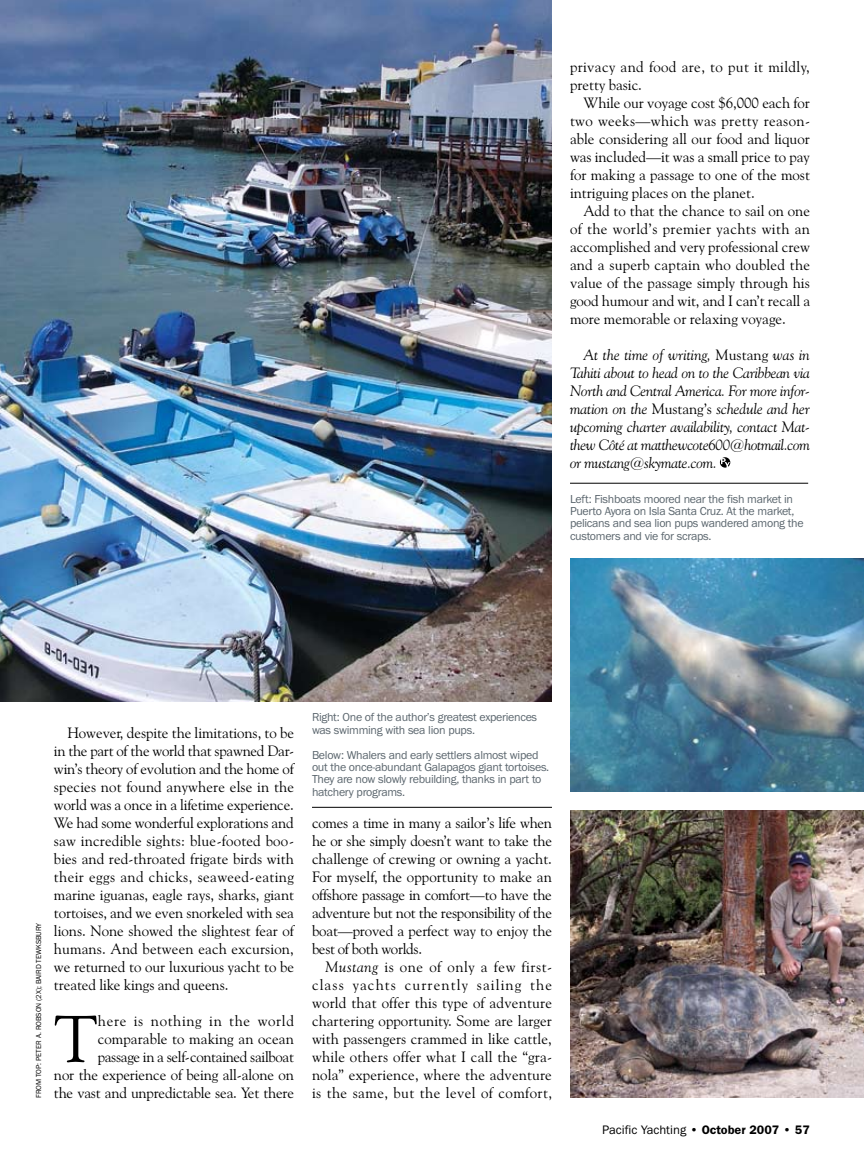
<style>
.page{position:relative;width:864px;height:1161px;background:#fff}
.page>*{position:absolute;margin:0;border:0;box-sizing:border-box;transform-origin:0 0}
.t1{font:66.3px "Goudy Old Style BT";color:#000}
.t2{font:15px/18px "Goudy Old Style BT";letter-spacing:-.005em;color:#000;text-align:justify}
.t3{font:italic 15px/18px "Goudy Old Style BT";letter-spacing:-.02em;color:#000;text-align:justify}
.t4{font:15px/18px "Goudy Old Style BT";letter-spacing:.025em;color:#000}
.t5{font:12.75px "Franklin Got URWT Boo";letter-spacing:.005em;color:#000}
.t6{font:12px/12.3px "Franklin Got URWT Boo";letter-spacing:-.025em;color:#5b666e}
.t7{font:7.5px "Franklin Got URWT Boo";letter-spacing:-.005em;color:#000}
.s1{font-style:normal}
.s2{font-style:italic}
.s3{font-family:"Franklin Got URWT Dem"}
</style>
<div class="page">
<svg style="left:721px;top:458px;width:9px;height:10px"></svg>
<img style="left:0;top:0;width:552px;height:702px">
<img style="left:570px;top:558px;width:294px;height:234px">
<img style="left:570px;top:810px;width:294px;height:288px">
<hr style="left:570px;top:483px;width:238px;height:1px;background:#000">
<hr style="left:312px;top:807px;width:240px;height:1px;background:#000">
<p class="t4" style="left:570px;top:58px;width:241px">privacy and food are, to put it mildly, pretty basic.</p>
<p class="t2" style="left:570px;top:94px;width:242px;text-indent:14px">While our voyage cost $6,000 each for two weeks—which was pretty reason&shy;able considering all our food and liquor was included—it was a small price to pay for making a passage to one of the most intriguing places on the planet.</p>
<p class="t2" style="left:570px;top:202px;width:242px;text-indent:14px">Add to that the chance to sail on one of the world’s premier yachts with an accomplished and very professional crew and a superb captain who doubled the value of the passage simply through his good humour and wit, and I can’t recall a more memorable or relaxing voyage.</p>
<p class="t3" style="left:570px;top:346px;width:242px;text-indent:14px">At the time of writing, <span class="s1">Mustang</span> was in Tahiti about to head on to the Caribbean via North and Central America. For more infor&shy;mation on the <span class="s1">Mustang’s</span> schedule and her upcoming charter availability, contact Mat&shy;thew Côté at matthewcote600@hotmail.com or mustang@skymate.com.</p>
<p class="t6" style="left:570px;top:493px;width:235px">Left: Fishboats moored near the fish market in Puerto Ayora on Isla Santa Cruz. At the market, pelicans and sea lion pups wandered among the customers and vie for scraps.</p>
<p class="t7" style="left:35px;top:1098px;width:177px;rotate:-90deg">from top: peter A. robson (2X); Baird Tewksbury</p>
<p class="t2" style="left:54px;top:724px;width:242px;text-indent:14px">However, despite the limitations, to be in the part of the world that spawned Dar&shy;win’s theory of evolution and the home of species not found anywhere else in the world was a once in a lifetime experience.<br>We had some wonderful explorations and saw incredible sights: blue-footed boo&shy;bies and red-throated frigate birds with their eggs and chicks, seaweed-eating marine iguanas, eagle rays, sharks, giant tortoises, and we even snorkeled with sea lions. None showed the slightest fear of humans. And between each excursion, we returned to our luxurious yacht to be treated like kings and queens.</p>
<h1 class="t1" style="left:54px;top:998px;width:45px">T</h1>
<p class="t2" style="left:54px;top:1012px;width:242px;text-align:right">here is nothing in the world comparable to making an ocean passage in a self-contained sailboat<br>nor the experience of being all-alone on the vast and unpredictable sea. Yet there</p>
<p class="t6" style="left:312px;top:712px;width:227px">R ight: One of the author’s greatest experiences was swimming with sea lion pups.</p>
<p class="t6" style="left:312px;top:749px;width:239px">Below: Whalers and early settlers almost wiped out the once-abundant Galapagos giant tortoises.<br>They are now slowly rebuilding, thanks in part to hatchery programs.</p>
<p class="t2" style="left:312px;top:814px;width:242px">comes a time in many a sailor’s life when he or she simply doesn’t want to take the challenge of crewing or owning a yacht.<br>For myself, the opportunity to make an offshore passage in comfort—to have the adventure but not the responsibility of the boat—proved a perfect way to enjoy the best of both worlds.</p>
<p class="t2" style="left:312px;top:958px;width:242px;text-indent:14px"><span class="s2">Mustang</span> is one of only a few first&shy;class yachts currently sailing the world that offer this type of adventure chartering opportunity. Some are larger with passengers crammed in like cattle, while others offer what I call the “gra&shy;nola” experience, where the adventure is the same, but the level of comfort,</p>
<p class="t5" style="left:602px;top:1123px;width:209px">Pacific Yachting <span class="s3">• October 2007 • 57</span></p>
</div>
